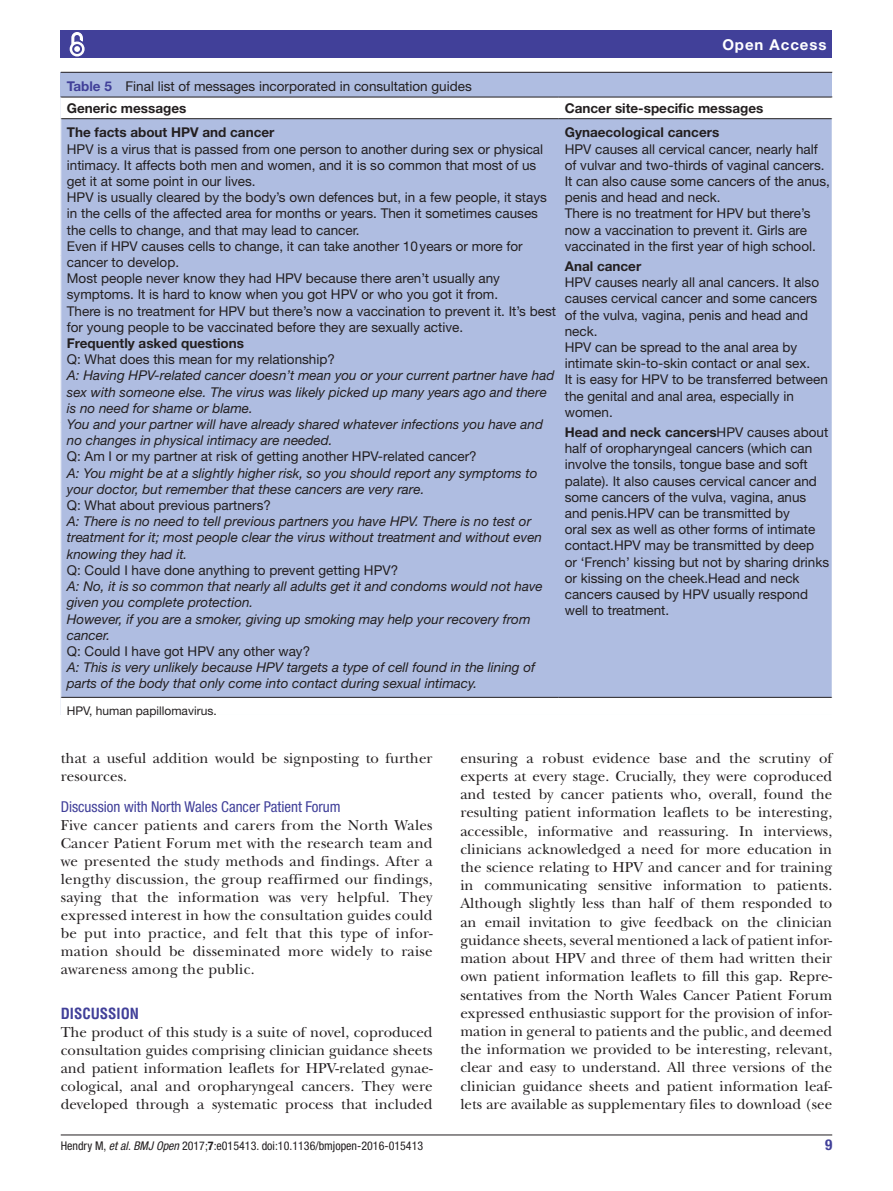
<style>
.page{position:relative;width:893px;height:1191px;background:#fff}
.page>*{position:absolute;margin:0;border:0;box-sizing:border-box;transform-origin:0 0}
.t1{font:15px/18.1px "New Baskerville";letter-spacing:.005em;color:#231f20;text-align:justify}
.t2{font:condensed 15px "Helvetica Neue LT Std";color:#414099}
.t3{font:700 15px "Helvetica Neue LT Std";letter-spacing:.065em;color:#fff}
.t4{font:700 condensed 15px "Helvetica LT Std";color:#414099}
.t5{font:700 condensed 15px "Helvetica Neue LT Std";color:#414099}
.t6{font:13.5px/16.2px "Helvetica Neue LT Std";color:#231f20}
.t7{font:italic 13.5px/16.2px "Helvetica Neue LT Std";color:#231f20}
.t8{font:700 13.5px "Helvetica Neue LT Std";color:#231f20}
.t9{font:condensed 12px "Helvetica Neue LT Std";color:#231f20}
.t10{font:12px "Helvetica Neue LT Std";color:#231f20}
.s1{font-weight:700;color:#414099}
.s2{font-weight:700}
.s3{font-style:italic}
</style>
<div class="page">
<hr style="left:61px;top:1134px;width:771px;height:1px;background:#231f20">
<div style="left:61px;top:31px;width:771px;height:27px;background:#414099"></div>
<svg style="left:69px;top:32px;width:16px;height:25px"></svg>
<div style="left:61px;top:73px;width:771px;height:642px;background:#afbde1"></div>
<hr style="left:61px;top:72px;width:771px;height:1px;background:#231f20">
<svg style="left:61px;top:98px;width:771px;height:616px"></svg>
<hr style="left:61px;top:97px;width:498px;height:1px;background:#231f20">
<hr style="left:61px;top:118px;width:498px;height:1px;background:#231f20">
<hr style="left:559px;top:97px;width:273px;height:1px;background:#231f20">
<hr style="left:559px;top:118px;width:273px;height:1px;background:#231f20">
<hr style="left:61px;top:697px;width:498px;height:1px;background:#231f20">
<hr style="left:559px;top:697px;width:273px;height:1px;background:#231f20">
<svg style="left:60px;top:97px;width:1px;height:22px"></svg>
<svg style="left:60px;top:697px;width:1px;height:18px"></svg>
<hr style="left:61px;top:714px;width:771px;height:1px;background:#fff">
<p class="t3" style="left:722px;top:35px;width:106px">Open Access</p>
<p class="t6" style="left:67px;top:75px;width:407px;line-height:22px"><span class="s1">Table 5</span> Final list of messages incorporated in consultation guides<br><span class="s2">Generic messages</span></p>
<p class="t8" style="left:67px;top:124px;width:209px">The facts about HPV and cancer</p>
<p class="t6" style="left:67px;top:140px;width:491px">HPV is a virus that is passed from one person to another during sex or physical intimacy. It affects both men and women, and it is so common that most of us get it at some point in our lives.<br>HPV is usually cleared by the body’s own defences but, in a few people, it stays in the cells of the affected area for months or years. Then it sometimes causes the cells to change, and that may lead to cancer.<br>Even if HPV causes cells to change, it can take another 10years or more for cancer to develop.<br>Most people never know they had HPV because there aren’t usually any symptoms. It is hard to know when you got HPV or who you got it from.<br>There is no treatment for HPV but there’s now a vaccination to prevent it. It’s best for young people to be vaccinated before they are sexually active.</p>
<p class="t8" style="left:67px;top:335px;width:179px">Frequently asked questions</p>
<p class="t6" style="left:67px;top:351px;width:270px">Q: What does this mean for my relationship?</p>
<p class="t7" style="left:67px;top:367px;width:489px">A: Having HPV-related cancer doesn’t mean you or your current partner have had sex with someone else. The virus was likely picked up many years ago and there is no need for shame or blame.<br>You and your partner will have already shared whatever infections you have and no changes in physical intimacy are needed.</p>
<p class="t6" style="left:67px;top:448px;width:411px">Q: Am I or my partner at risk of getting another HPV-related cancer?</p>
<p class="t7" style="left:67px;top:464px;width:472px">A: You might be at a slightly higher risk, so you should report any symptoms to your doctor, but remember that these cancers are very rare.</p>
<p class="t6" style="left:67px;top:497px;width:206px">Q: What about previous partners?</p>
<p class="t7" style="left:67px;top:513px;width:477px">A: There is no need to tell previous partners you have HPV. There is no test or treatment for it; most people clear the virus without treatment and without even knowing they had it.</p>
<p class="t6" style="left:67px;top:562px;width:333px">Q: Could I have done anything to prevent getting HPV?</p>
<p class="t7" style="left:67px;top:578px;width:477px">A: No, it is so common that nearly all adults get it and condoms would not have given you complete protection.<br>However, if you are a smoker, giving up smoking may help your recovery from cancer.</p>
<p class="t6" style="left:67px;top:643px;width:245px">Q: Could I have got HPV any other way?</p>
<p class="t7" style="left:67px;top:659px;width:470px">A: This is very unlikely because HPV targets a type of cell found in the lining of parts of the body that only come into contact during sexual intimacy.</p>
<p class="t10" style="left:67px;top:703px;width:151px">HPV, human papillomavirus.</p>
<p class="t8" style="left:565px;top:99px;width:200px">Cancer site-specific messages</p>
<p class="t8" style="left:565px;top:124px;width:156px">Gynaecological cancers</p>
<p class="t6" style="left:565px;top:140px;width:267px">HPV causes all cervical cancer, nearly half of vulvar and two-thirds of vaginal cancers.<br>It can also cause some cancers of the anus, penis and head and neck.<br>There is no treatment for HPV but there’s now a vaccination to prevent it. Girls are vaccinated in the first year of high school.</p>
<p class="t8" style="left:565px;top:258px;width:78px">Anal cancer</p>
<p class="t6" style="left:565px;top:274px;width:265px">HPV causes nearly all anal cancers. It also causes cervical cancer and some cancers of the vulva, vagina, penis and head and neck.<br>HPV can be spread to the anal area by intimate skin-to-skin contact or anal sex.<br>It is easy for HPV to be transferred between the genital and anal area, especially in women.</p>
<p class="t6" style="left:565px;top:424px;width:266px"><span class="s2">Head and neck cancers</span>HPV causes about half of oropharyngeal cancers (which can involve the tonsils, tongue base and soft palate). It also causes cervical cancer and some cancers of the vulva, vagina, anus and penis.HPV can be transmitted by<br>oral sex as well as other forms of intimate contact.HPV may be transmitted by deep or ‘French’ kissing but not by sharing drinks or kissing on the cheek.Head and neck cancers caused by HPV usually respond well to treatment.</p>
<p class="t1" style="left:61px;top:749px;width:373px">that a useful addition would be signposting to further resources.</p>
<p class="t2" style="left:61px;top:798px;width:281px">Discussion with North Wales Cancer Patient Forum</p>
<p class="t1" style="left:61px;top:816px;width:373px">Five cancer patients and carers from the North Wales Cancer Patient Forum met with the research team and we presented the study methods and findings. After a lengthy discussion, the group reaffirmed our findings, saying that the information was very helpful. They expressed interest in how the consultation guides could be put into practice, and felt that this type of infor&shy;mation should be disseminated more widely to raise awareness among the public.</p>
<p class="t4" style="left:61px;top:1004px;width:80px">DISCUSSION</p>
<p class="t1" style="left:61px;top:1023px;width:373px">The product of this study is a suite of novel, coproduced consultation guides comprising clinician guidance sheets and patient information leaflets for HPV-related gynae&shy;cological, anal and oropharyngeal cancers. They were developed through a systematic process that included</p>
<p class="t1" style="left:460px;top:749px;width:373px">ensuring a robust evidence base and the scrutiny of experts at every stage. Crucially, they were coproduced and tested by cancer patients who, overall, found the resulting patient information leaflets to be interesting, accessible, informative and reassuring. In interviews, clinicians acknowledged a need for more education in the science relating to HPV and cancer and for training in communicating sensitive information to patients.<br>Although slightly less than half of them responded to an email invitation to give feedback on the clinician guidance sheets, several mentioned a lack of patient infor&shy;mation about HPV and three of them had written their own patient information leaflets to fill this gap. Repre&shy;sentatives from the North Wales Cancer Patient Forum expressed enthusiastic support for the provision of infor&shy;mation in general to patients and the public, and deemed the information we provided to be interesting, relevant, clear and easy to understand. All three versions of the clinician guidance sheets and patient information leaf&shy;lets are available as supplementary files to download (see</p>
<p class="t9" style="left:61px;top:1138px;width:364px">Hendry M, <span class="s3">et al</span>. <span class="s3">BMJ Open</span> 2017;<span class="s2">7</span>:e015413. doi:10.1136/bmjopen-2016-015413</p>
<p class="t5" style="left:825px;top:1135px;width:9px">9</p>
</div>
